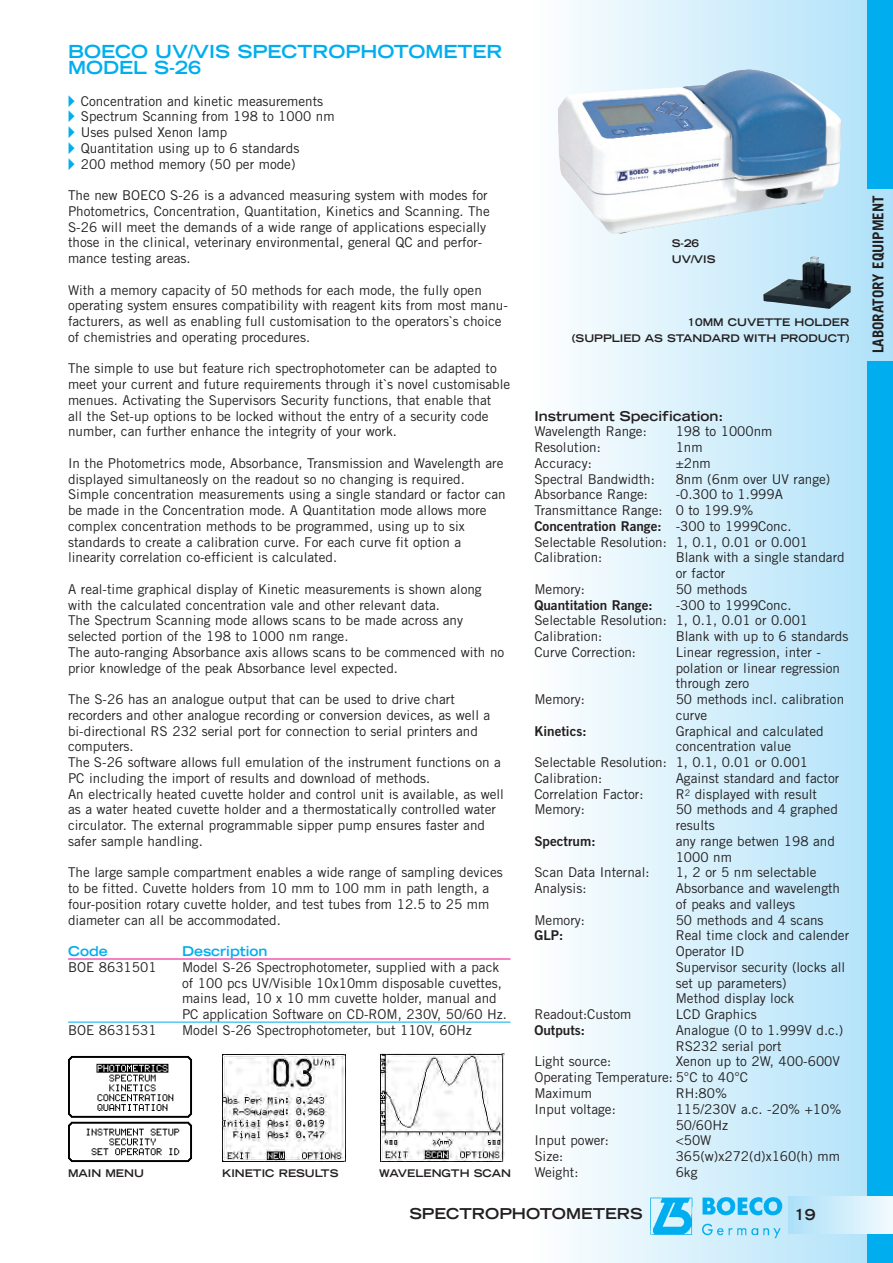
<style>
.page{position:relative;width:893px;height:1263px;background:#fff}
.page>*{position:absolute;margin:0;border:0;box-sizing:border-box;transform-origin:0 0}
.t1{font:700 expanded 18px/15.8px "Trade Gothic LH";color:#00aeef}
.t2{font:700 expanded 15px "Trade Gothic LH";color:#231f20}
.t3{font:700 15px "Trade Gothic";color:#231f20}
.t4{font:13.5px/15.8px "Trade Gothic";color:#231f20}
.t5{font:13.5px "Trade Gothic Bold Two";color:#231f20}
.t6{font:700 expanded 13.5px "Trade Gothic LH";color:#231f20}
.t7{font:700 expanded 13.5px "Trade Gothic LH";color:#00aeef}
.t8{font:700 expanded 10.5px/15.8px "Trade Gothic LH";color:#231f20;text-align:right}
.s1{font-family:"European Pi Three";color:#00aeef}
.s2{font-family:"Trade Gothic"}
</style>
<div class="page">
<div style="left:531px;top:0;width:361px;height:1263px;background:linear-gradient(to right,#fefefe,#afe1f9)"></div>
<div style="left:867px;top:361px;width:25px;height:902px;background:#00aeef"></div>
<div style="left:867px;top:0;width:25px;height:189px;background:#00aeef"></div>
<img style="left:649px;top:1196px;width:134px;height:43px">
<div style="left:788px;top:1196px;width:104px;height:37px;background:linear-gradient(to right,#abe0f9,#f1fafd)"></div>
<img style="left:68px;top:1056px;width:124px;height:106px">
<img style="left:222px;top:1055px;width:123px;height:106px">
<img style="left:381px;top:1054px;width:123px;height:107px">
<img style="left:558px;top:69px;width:282px;height:165px">
<img style="left:763px;top:256px;width:87px;height:53px">
<hr style="left:68px;top:959px;width:442px;height:1px;background:#ed028c">
<hr style="left:68px;top:1022px;width:442px;height:1px;background:#00aeef">
<h1 class="t1" style="left:68px;top:46px;width:436px">BOECO UV/VIS SPECTROPHOTOMETER<br>MODEL S-26</h1>
<p class="t4" style="left:68px;top:94px;width:257px"><span class="s1">-</span> Concentration and kinetic measurements</p>
<p class="t4" style="left:68px;top:110px;width:268px"><span class="s1">-</span> Spectrum Scanning from 198 to 1000 nm</p>
<p class="t4" style="left:68px;top:126px;width:161px"><span class="s1">-</span> Uses pulsed Xenon lamp</p>
<p class="t4" style="left:68px;top:141px;width:233px"><span class="s1">-</span> Quantitation using up to 6 standards</p>
<p class="t4" style="left:68px;top:157px;width:229px"><span class="s1">-</span> 200 method memory (50 per mode)</p>
<p class="t4" style="left:68px;top:189px;width:423px">The new BOECO S-26 is a advanced measuring system with modes for Photometrics, Concentration, Quantitation, Kinetics and Scanning. The S-26 will meet the demands of a wide range of applications especially those in the clinical, veterinary environmental, general QC and perfor&shy;mance testing areas.</p>
<p class="t4" style="left:68px;top:283px;width:441px">With a memory capacity of 50 methods for each mode, the fully open operating system ensures compatibility with reagent kits from most manu&shy;facturers, as well as enabling full customisation to the operators`s choice of chemistries and operating procedures.</p>
<p class="t4" style="left:68px;top:362px;width:443px">The simple to use but feature rich spectrophotometer can be adapted to meet your current and future requirements through it`s novel customisable menues. Activating the Supervisors Security functions, that enable that<br>all the Set-up options to be locked without the entry of a security code number, can further enhance the integrity of your work.</p>
<p class="t4" style="left:68px;top:456px;width:439px">In the Photometrics mode, Absorbance, Transmission and Wavelength are displayed simultaneosly on the readout so no changing is required.<br>Simple concentration measurements using a single standard or factor can be made in the Concentration mode. A Quantitation mode allows more complex concentration methods to be programmed, using up to six standards to create a calibration curve. For each curve fit option a linearity correlation co-efficient is calculated.</p>
<p class="t4" style="left:68px;top:582px;width:437px">A real-time graphical display of Kinetic measurements is shown along with the calculated concentration vale and other relevant data.<br>The Spectrum Scanning mode allows scans to be made across any selected portion of the 198 to 1000 nm range.<br>The auto-ranging Absorbance axis allows scans to be commenced with no prior knowledge of the peak Absorbance level expected.</p>
<p class="t4" style="left:68px;top:693px;width:437px">The S-26 has an analogue output that can be used to drive chart recorders and other analogue recording or conversion devices, as well a bi-directional RS 232 serial port for connection to serial printers and computers.<br>The S-26 software allows full emulation of the instrument functions on a PC including the import of results and download of methods.<br>An electrically heated cuvette holder and control unit is available, as well as a water heated cuvette holder and a thermostatically controlled water circulator. The external programmable sipper pump ensures faster and safer sample handling.</p>
<p class="t4" style="left:68px;top:866px;width:436px">The large sample compartment enables a wide range of sampling devices to be fitted. Cuvette holders from 10 mm to 100 mm in path length, a four-position rotary cuvette holder, and test tubes from 12.5 to 25 mm diameter can all be accommodated.</p>
<p class="t7" style="left:68px;top:946px;width:41px">Code</p>
<p class="t7" style="left:182px;top:946px;width:87px">Description</p>
<p class="t4" style="left:68px;top:960px;width:90px">BOE 8631501</p>
<p class="t4" style="left:182px;top:960px;width:326px">Model S-26 Spectrophotometer, supplied with a pack of 100 pcs UV/Visible 10x10mm disposable cuvettes, mains lead, 10 x 10 mm cuvette holder, manual and PC application Software on CD-ROM, 230V, 50/60 Hz.</p>
<p class="t4" style="left:68px;top:1023px;width:90px">BOE 8631531</p>
<p class="t4" style="left:182px;top:1023px;width:291px">Model S-26 Spectrophotometer, but 110V, 60Hz</p>
<p class="t8" style="left:68px;top:1166px;width:77px">MAIN MENU</p>
<p class="t8" style="left:222px;top:1166px;width:118px">KINETIC RESULTS</p>
<p class="t8" style="left:379px;top:1166px;width:133px">WAVELENGTH SCAN</p>
<p class="t8" style="left:671px;top:237px;width:45px;text-align:left">S-26<br>UV/VIS</p>
<p class="t8" style="left:572px;top:315px;width:279px">10MM CUVETTE HOLDER<br>(SUPPLIED AS STANDARD WITH PRODUCT)</p>
<p class="t6" style="left:534px;top:411px;width:190px">Instrument Specification:</p>
<p class="t4" style="left:534px;top:425px;width:114px">Wavelength Range:</p>
<p class="t4" style="left:675px;top:425px;width:98px">198 to 1000nm</p>
<p class="t4" style="left:534px;top:441px;width:68px">Resolution:</p>
<p class="t4" style="left:675px;top:441px;width:28px">1nm</p>
<p class="t4" style="left:534px;top:456px;width:59px">Accuracy:</p>
<p class="t4" style="left:675px;top:456px;width:37px">±2nm</p>
<p class="t4" style="left:534px;top:472px;width:122px">Spectral Bandwidth:</p>
<p class="t4" style="left:675px;top:472px;width:156px">8nm (6nm over UV range)</p>
<p class="t4" style="left:534px;top:488px;width:115px">Absorbance Range:</p>
<p class="t4" style="left:534px;top:488px;width:250px;text-indent:141px">-0.300 to 1.999A<br>Transmittance Range: 0 to 199.9%</p>
<p class="t5" style="left:534px;top:521px;width:259px">Concentration Range: <span class="s2">-300 to 1999Conc.</span></p>
<p class="t4" style="left:534px;top:535px;width:275px">Selectable Resolution: 1, 0.1, 0.01 or 0.001<br>Calibration:</p>
<p class="t4" style="left:675px;top:551px;width:170px">Blank with a single standard or factor</p>
<p class="t4" style="left:534px;top:582px;width:52px">Memory:</p>
<p class="t4" style="left:675px;top:582px;width:73px">50 methods</p>
<p class="t5" style="left:534px;top:600px;width:120px">Quantitation Range:</p>
<p class="t4" style="left:534px;top:598px;width:275px;text-indent:141px">-300 to 1999Conc.<br>Selectable Resolution: 1, 0.1, 0.01 or 0.001<br>Calibration:</p>
<p class="t4" style="left:675px;top:630px;width:174px">Blank with up to 6 standards</p>
<p class="t4" style="left:534px;top:645px;width:103px">Curve Correction:</p>
<p class="t4" style="left:675px;top:645px;width:166px">Linear regression, inter - polation or linear regression through zero</p>
<p class="t4" style="left:534px;top:693px;width:52px">Memory:</p>
<p class="t4" style="left:675px;top:693px;width:170px">50 methods incl. calibration curve</p>
<p class="t5" style="left:534px;top:726px;width:54px">Kinetics:</p>
<p class="t4" style="left:675px;top:724px;width:149px">Graphical and calculated</p>
<p class="t4" style="left:675px;top:740px;width:117px">concentration value</p>
<p class="t4" style="left:534px;top:756px;width:275px">Selectable Resolution: 1, 0.1, 0.01 or 0.001</p>
<p class="t4" style="left:534px;top:771px;width:69px">Calibration:</p>
<p class="t4" style="left:675px;top:771px;width:165px">Against standard and factor</p>
<p class="t4" style="left:534px;top:787px;width:111px">Correlation Factor:</p>
<p class="t4" style="left:675px;top:787px;width:143px">R<sup>2</sup> displayed with result</p>
<p class="t4" style="left:534px;top:803px;width:52px">Memory:</p>
<p class="t4" style="left:675px;top:803px;width:164px">50 methods and 4 graphed results</p>
<p class="t5" style="left:534px;top:836px;width:63px">Spectrum:</p>
<p class="t4" style="left:675px;top:834px;width:161px">any range betwen 198 and<br>1000 nm</p>
<p class="t4" style="left:534px;top:866px;width:117px">Scan Data Internal:</p>
<p class="t4" style="left:675px;top:866px;width:142px">1, 2 or 5 nm selectable</p>
<p class="t4" style="left:534px;top:882px;width:54px">Analysis:</p>
<p class="t4" style="left:675px;top:882px;width:166px">Absorbance and wavelength of peaks and valleys</p>
<p class="t4" style="left:534px;top:913px;width:52px">Memory:</p>
<p class="t4" style="left:675px;top:913px;width:149px">50 methods and 4 scans</p>
<p class="t5" style="left:534px;top:931px;width:30px">GLP:</p>
<p class="t4" style="left:675px;top:929px;width:175px">Real time clock and calender<br>Operator ID<br>Supervisor security (locks all set up parameters)<br>Method display lock</p>
<p class="t4" style="left:534px;top:1008px;width:99px">Readout:Custom</p>
<p class="t4" style="left:675px;top:1008px;width:83px">LCD Graphics</p>
<p class="t5" style="left:534px;top:1025px;width:52px">Outputs:</p>
<p class="t4" style="left:675px;top:1023px;width:169px">Analogue (0 to 1.999V d.c.)<br>RS232 serial port</p>
<p class="t4" style="left:534px;top:1055px;width:78px">Light source:</p>
<p class="t4" style="left:534px;top:1055px;width:307px;text-indent:141px">Xenon up to 2W, 400-600V<br>Operating Temperature: 5°C to 40°C<br>Maximum</p>
<p class="t4" style="left:675px;top:1086px;width:53px">RH:80%</p>
<p class="t4" style="left:534px;top:1102px;width:83px">Input voltage:</p>
<p class="t4" style="left:675px;top:1102px;width:167px">115/230V a.c. -20% +10%<br>50/60Hz</p>
<p class="t4" style="left:534px;top:1134px;width:76px">Input power:</p>
<p class="t4" style="left:675px;top:1134px;width:37px">&lt;50W</p>
<p class="t4" style="left:534px;top:1149px;width:30px">Size:</p>
<p class="t4" style="left:675px;top:1149px;width:166px">365(w)x272(d)x160(h) mm</p>
<p class="t4" style="left:534px;top:1165px;width:46px">Weight:</p>
<p class="t4" style="left:675px;top:1165px;width:23px">6kg</p>
<p class="t2" style="left:409px;top:1208px;width:235px">SPECTROPHOTOMETERS</p>
<p class="t2" style="left:794px;top:1209px;width:23px">19</p>
<p class="t3" style="left:872px;top:353px;width:159px;rotate:-90deg">LABORATORY EQUIPMENT</p>
</div>
